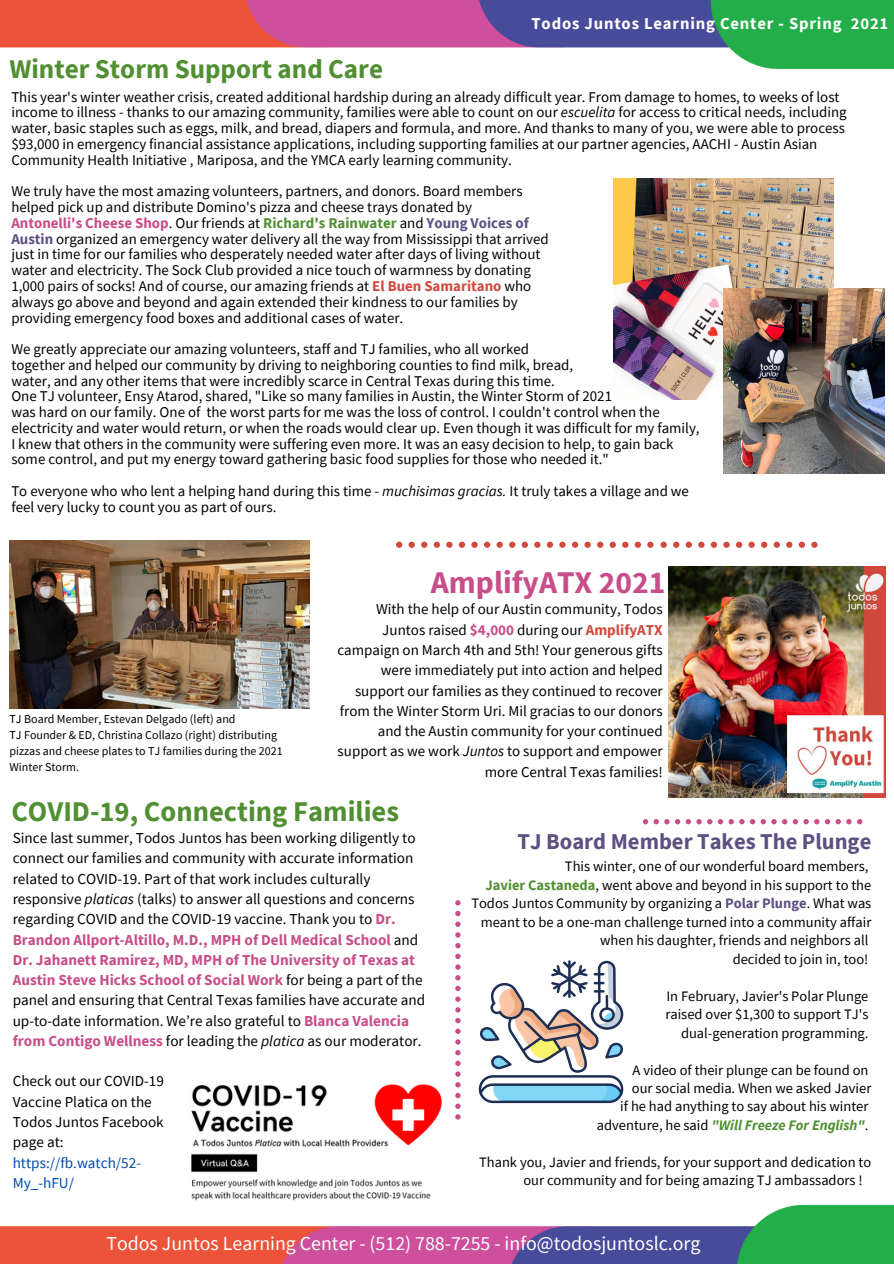
<style>
.page{position:relative;width:894px;height:1264px;background:#fff}
.page>*{position:absolute;margin:0;border:0;box-sizing:border-box;transform-origin:0 0}
.t1{font:700 31.5px "Source Sans Pro";color:#c84e89}
.t2{font:700 28.5px "Source Sans Pro";color:#519032}
.t3{font:700 27px "Source Sans Pro";color:#519032}
.t4{font:700 22.65px "Source Sans Pro";color:#5e5081}
.t5{font:19.8px "Source Sans Pro";color:#fff}
.t6{font:700 16.65px "Source Sans Pro";letter-spacing:.05em;color:#fff}
.t7{font:15.15px/20.2px "Source Sans Pro";color:#000}
.t8{font:15.15px "Source Sans Pro";color:#004aad}
.t9{font:15px/20.2px "Source Sans Pro";color:#000;text-align:right}
.t10{font:14.85px/15.8px "Source Sans Pro";color:#000}
.t11{font:700 14.85px "Source Sans Pro";color:#c84e89}
.t12{font:14.55px/18.5px "Source Sans Pro";color:#000;text-align:right}
.t13{font:italic 700 14.55px "Source Sans Pro";color:#519032}
.t14{font:12px/16px "Source Sans Pro";color:#000}
.s1{font-style:italic}
.s2{font-weight:400;color:#000}
.s3{color:#519032}
.s4{color:#5e5081}
.s5{font-weight:700;color:#5e5081}
.s6{font-weight:700;color:#d1493d}
.s7{font-weight:700;color:#c84e89}
.s8{font-weight:700;color:#519032}
.s9{font-weight:400;font-style:normal;color:#000}
</style>
<div class="page">
<img style="left:0;top:0;width:893px;height:70px">
<img style="left:0;top:1204px;width:893px;height:59px">
<svg style="left:455px;top:900px;width:5px;height:219px"></svg>
<svg style="left:396px;top:541px;width:257px;height:7px"></svg>
<svg style="left:660px;top:541px;width:158px;height:7px"></svg>
<img style="left:668px;top:566px;width:216px;height:231px">
<img style="left:9px;top:540px;width:300px;height:168px">
<img style="left:613px;top:178px;width:220px;height:221px">
<img style="left:723px;top:289px;width:161px;height:184px">
<img style="left:170px;top:1084px;width:277px;height:121px">
<svg style="left:478px;top:960px;width:144px;height:143px"></svg>
<svg style="left:642px;top:819px;width:220px;height:5px"></svg>
<p class="t3" style="left:9px;top:51px;width:375px">Winter Storm Support and Care</p>
<p class="t6" style="left:531px;top:13px;width:358px">Todos Juntos Learning Center - Spring 2021</p>
<p class="t10" style="left:11px;top:89px;width:836px">This year's winter weather crisis, created additional hardship during an already difficult year. From damage to homes, to weeks of lost income to illness - thanks to our amazing community, families were able to count on our <span class="s1">escuelita</span> for access to critical needs, including water, basic staples such as eggs, milk, and bread, diapers and formula, and more. And thanks to many of you, we were able to process $93,000 in emergency financial assistance applications, including supporting families at our partner agencies, AACHI - Austin Asian Community Health Initiative , Mariposa, and the YMCA early learning community.</p>
<p class="t10" style="left:11px;top:183px;width:512px">We truly have the most amazing volunteers, partners, and donors. Board members</p>
<p class="t10" style="left:11px;top:199px;width:462px">helped pick up and distribute Domino's pizza and cheese trays donated by</p>
<p class="t11" style="left:11px;top:213px;width:519px">Antonelli's Cheese Shop<span class="s2">. Our friends at</span> <span class="s3">Richard's Rainwater</span> <span class="s2">and</span> <span class="s4">Young Voices of</span></p>
<p class="t10" style="left:11px;top:230px;width:538px"><span class="s5">Austin</span> organized an emergency water delivery all the way from Mississippi that arrived</p>
<p class="t10" style="left:11px;top:246px;width:530px">just in time for our families who desperately needed water after days of living without</p>
<p class="t10" style="left:11px;top:262px;width:521px">water and electricity. The Sock Club provided a nice touch of warmness by donating</p>
<p class="t10" style="left:11px;top:278px;width:521px">1,000 pairs of socks! And of course, our amazing friends at <span class="s6">El Buen Samaritano</span> who</p>
<p class="t10" style="left:11px;top:293px;width:507px">always go above and beyond and again extended their kindness to our families by</p>
<p class="t10" style="left:11px;top:309px;width:393px">providing emergency food boxes and additional cases of water.</p>
<p class="t10" style="left:11px;top:341px;width:519px">We greatly appreciate our amazing volunteers, staff and TJ families, who all worked</p>
<p class="t10" style="left:11px;top:356px;width:563px">together and helped our community by driving to neighboring counties to find milk, bread,</p>
<p class="t10" style="left:11px;top:372px;width:545px">water, and any other items that were incredibly scarce in Central Texas during this time.</p>
<p class="t10" style="left:11px;top:388px;width:602px">One TJ volunteer, Ensy Atarod, shared, "Like so many families in Austin, the Winter Storm of 2021</p>
<p class="t10" style="left:11px;top:404px;width:649px">was hard on our family. One of the worst parts for me was the loss of control. I couldn't control when the</p>
<p class="t10" style="left:11px;top:420px;width:689px">electricity and water would return, or when the roads would clear up. Even though it was difficult for my family,</p>
<p class="t10" style="left:11px;top:435px;width:663px">I knew that others in the community were suffering even more. It was an easy decision to help, to gain back</p>
<p class="t10" style="left:11px;top:451px;width:599px">some control, and put my energy toward gathering basic food supplies for those who needed it."</p>
<p class="t10" style="left:11px;top:483px;width:679px">To everyone who who lent a helping hand during this time - <span class="s1">muchisimas gracias.</span> It truly takes a village and we</p>
<p class="t10" style="left:11px;top:498px;width:266px">feel very lucky to count you as part of ours.</p>
<p class="t1" style="left:431px;top:562px;width:236px">AmplifyATX 2021</p>
<p class="t9" style="left:337px;top:599px;width:327px">With the help of our Austin community, Todos Juntos raised <span class="s7">$4,000</span> during our <span class="s6">AmplifyATX </span>campaign on March 4th and 5th! Your generous gifts were immediately put into action and helped support our families as they continued to recover from the Winter Storm Uri. Mil gracias to our donors and the Austin community for your continued support as we work <span class="s1">Juntos</span> to support and empower more Central Texas families!</p>
<p class="t2" style="left:11px;top:792px;width:389px">COVID-19, Connecting Families</p>
<p class="t12" style="left:564px;top:856px;width:305px">This winter, one of our wonderful board members,</p>
<p class="t12" style="left:471px;top:875px;width:401px"><span class="s8">Javier Castaneda</span>, went above and beyond in his support to the Todos Juntos Community by organizing a <span class="s5">Polar Plunge</span>. What was meant to be a one-man challenge turned into a community affair when his daughter, friends and neighbors all</p>
<p class="t12" style="left:732px;top:949px;width:137px">decided to join in, too!</p>
<p class="t12" style="left:666px;top:986px;width:203px">In February, Javier's Polar Plunge</p>
<p class="t12" style="left:665px;top:1004px;width:204px">raised over $1,300 to support TJ's</p>
<p class="t12" style="left:680px;top:1023px;width:189px">dual-generation programming.</p>
<p class="t12" style="left:632px;top:1060px;width:237px">A video of their plunge can be found on</p>
<p class="t12" style="left:631px;top:1078px;width:241px">our social media. When we asked Javier</p>
<p class="t12" style="left:620px;top:1097px;width:249px">if he had anything to say about his winter</p>
<p class="t13" style="left:596px;top:1115px;width:273px"><span class="s9">adventure, he said</span> "Will Freeze For English"<span class="s9">.</span></p>
<p class="t12" style="left:523px;top:1152px;width:349px;text-align:left;text-indent:-44px">Thank you, Javier and friends, for your support and dedication to our community and for being amazing TJ ambassadors !</p>
<p class="t14" style="left:9px;top:710px;width:227px">TJ Board Member, Estevan Delgado (left) and</p>
<p class="t14" style="left:9px;top:726px;width:275px">TJ Founder &amp; ED, Christina Collazo (right) distributing pizzas and cheese plates to TJ families during the 2021<br>Winter Storm.</p>
<p class="t7" style="left:13px;top:827px;width:414px">Since last summer, Todos Juntos has been working diligently to connect our families and community with accurate information related to COVID-19. Part of that work includes culturally responsive <span class="s1">platicas</span> (talks) to answer all questions and concerns regarding COVID and the COVID-19 vaccine. Thank you to <span class="s7">Dr.<br>Brandon Allport-Altillo, M.D., MPH of Dell Medical School</span> and <span class="s7">Dr. Jahanett Ramirez, MD, MPH of The University of Texas at Austin Steve Hicks School of Social Work</span> for being a part of the panel and ensuring that Central Texas families have accurate and up-to-date information. We’re also grateful to <span class="s7">Blanca Valencia from Contigo Wellness</span> for leading the <span class="s1">platica</span> as our moderator.</p>
<p class="t7" style="left:13px;top:1070px;width:153px">Check out our COVID-19</p>
<p class="t7" style="left:13px;top:1091px;width:141px">Vaccine Platica on the</p>
<p class="t7" style="left:13px;top:1111px;width:153px">Todos Juntos Facebook</p>
<p class="t7" style="left:13px;top:1131px;width:52px">page at:</p>
<p class="t8" style="left:13px;top:1152px;width:130px">https://fb.watch/52-</p>
<p class="t8" style="left:13px;top:1172px;width:63px">My_-hFU/</p>
<p class="t4" style="left:517px;top:827px;width:355px">TJ Board Member Takes The Plunge</p>
<p class="t5" style="left:106px;top:1230px;width:595px">Todos Juntos Learning Center - (512) 788-7255 - info@todosjuntoslc.org</p>
</div>
